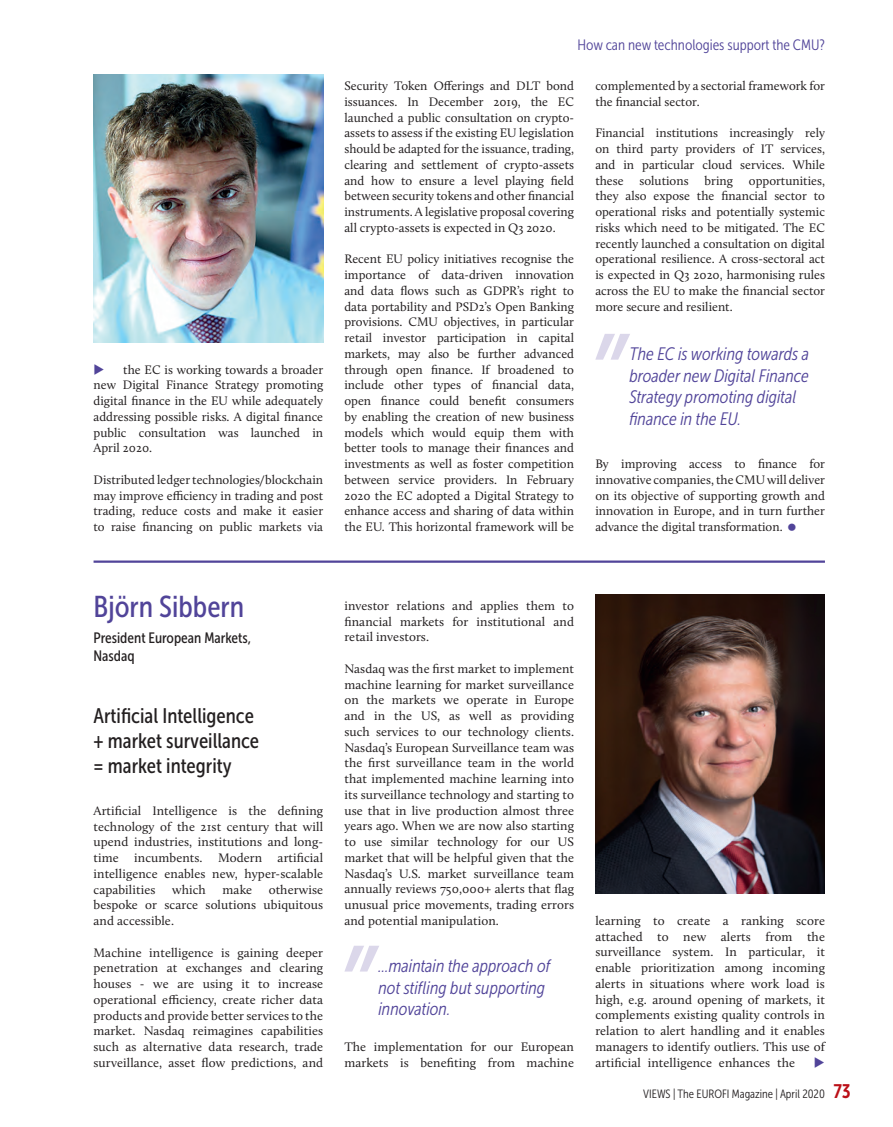
<style>
.page{position:relative;width:893px;height:1127px;background:#fff}
.page>*{position:absolute;margin:0;border:0;box-sizing:border-box;transform-origin:0 0}
.PETIT_Nom{font:30px "Museo Sans Cond 500";color:#514499}
.PETIT_Titre{font:21px/25.2px "Museo Sans Cond 500";color:#231f20}
.t1{font:19.5px "Museo Sans Cond 700";color:#bb1018}
.t2{font:italic 18px/21.6px "Museo Sans Cond 300";color:#514499}
.t3{font:15px "Museo Sans Cond 300";color:#514499}
.PETIT_Fonction{font:15px/18px "Museo Sans Cond 500";color:#231f20}
.Texte_Justifié{font:12.75px/15.8px "Calluna";color:#231f20;text-align:justify}
.t4{font:12px "Museo Sans Cond 300";color:#231f20}
</style>
<div class="page">
<hr style="left:94px;top:560px;width:731px;height:3px;background:#514499">
<img style="left:94px;top:74px;width:229px;height:268px">
<img style="left:595px;top:594px;width:230px;height:299px">
<svg style="left:595px;top:334px;width:35px;height:26px"></svg>
<svg style="left:345px;top:946px;width:34px;height:25px"></svg>
<p class="Texte_Justifié" style="left:94px;top:361px;width:231px;text-indent:30px">the EC is working towards a broader new Digital Finance Strategy promoting digital finance in the EU while adequately addressing possible risks. A digital finance public consultation was launched in April 2020.</p>
<p class="Texte_Justifié" style="left:94px;top:472px;width:231px">Distributed ledger technologies/blockchain may improve efficiency in trading and post trading, reduce costs and make it easier to raise financing on public markets via</p>
<p class="t3" style="left:577px;top:37px;width:249px">How can new technologies support the CMU?</p>
<p class="Texte_Justifié" style="left:344px;top:78px;width:231px">Security Token Offerings and DLT bond issuances. In December 2019, the EC launched a public consultation on crypto&shy;assets to assess if the existing EU legislation should be adapted for the issuance, trading, clearing and settlement of crypto-assets and how to ensure a level playing field between security tokens and other financial instruments. A legislative proposal covering all crypto-assets is expected in Q3 2020.</p>
<p class="Texte_Justifié" style="left:344px;top:251px;width:231px">Recent EU policy initiatives recognise the importance of data-driven innovation and data flows such as GDPR’s right to data portability and PSD2’s Open Banking provisions. CMU objectives, in particular retail investor participation in capital markets, may also be further advanced through open finance. If broadened to include other types of financial data, open finance could benefit consumers by enabling the creation of new business models which would equip them with better tools to manage their finances and investments as well as foster competition between service providers. In February 2020 the EC adopted a Digital Strategy to enhance access and sharing of data within the EU. This horizontal framework will be</p>
<p class="Texte_Justifié" style="left:595px;top:78px;width:231px">complemented by a sectorial framework for the financial sector.</p>
<p class="Texte_Justifié" style="left:595px;top:125px;width:231px">Financial institutions increasingly rely on third party providers of IT services, and in particular cloud services. While these</p>
<p class="Texte_Justifié" style="left:640px;top:172px;width:51px">solutions</p>
<p class="Texte_Justifié" style="left:705px;top:172px;width:30px">bring</p>
<p class="Texte_Justifié" style="left:595px;top:172px;width:231px;text-indent:154px">opportunities, they also expose the financial sector to operational risks and potentially systemic risks which need to be mitigated. The EC recently launched a consultation on digital operational resilience. A cross-sectoral act is expected in Q3 2020, harmonising rules across the EU to make the financial sector more secure and resilient.</p>
<p class="t2" style="left:629px;top:343px;width:181px">The EC is working towards a broader new Digital Finance<br>Strategy promoting digital finance in the EU.</p>
<p class="Texte_Justifié" style="left:595px;top:456px;width:231px">By improving access to finance for innovative companies, the CMU will deliver on its objective of supporting growth and innovation in Europe, and in turn further advance the digital transformation.</p>
<p class="PETIT_Nom" style="left:94px;top:590px;width:152px">Björn Sibbern</p>
<p class="PETIT_Fonction" style="left:94px;top:629px;width:159px">President European Markets,<br>Nasdaq</p>
<p class="PETIT_Titre" style="left:94px;top:703px;width:167px">Artificial Intelligence + market surveillance = market integrity</p>
<p class="Texte_Justifié" style="left:94px;top:802px;width:231px">Artificial Intelligence is the defining technology of the 21st century that will upend industries, institutions and long&shy;time incumbents. Modern artificial intelligence enables new, hyper-scalable capabilities</p>
<p class="Texte_Justifié" style="left:94px;top:881px;width:231px;text-indent:175px">otherwise bespoke or scarce solutions ubiquitous and accessible.</p>
<p class="Texte_Justifié" style="left:94px;top:944px;width:231px">Machine intelligence is gaining deeper penetration at exchanges and clearing houses - we are using it to increase operational efficiency, create richer data products and provide better services to the market. Nasdaq reimagines capabilities such as alternative data research, trade surveillance, asset flow predictions, and</p>
<p class="Texte_Justifié" style="left:172px;top:881px;width:35px">which</p>
<p class="Texte_Justifié" style="left:223px;top:881px;width:31px">make</p>
<p class="Texte_Justifié" style="left:344px;top:598px;width:231px">investor relations and applies them to financial markets for institutional and retail investors.</p>
<p class="Texte_Justifié" style="left:344px;top:661px;width:231px">Nasdaq was the first market to implement machine learning for market surveillance on the markets we operate in Europe and in the US, as well as providing such services to our technology clients.<br>Nasdaq’s European Surveillance team was the first surveillance team in the world that implemented machine learning into its surveillance technology and starting to use that in live production almost three years ago. When we are now also starting to use similar technology for our US market that will be helpful given that the Nasdaq’s U.S. market surveillance team annually reviews 750,000+ alerts that flag unusual price movements, trading errors and potential manipulation.</p>
<p class="t2" style="left:378px;top:955px;width:174px">…maintain the approach of not stifling but supporting innovation.</p>
<p class="Texte_Justifié" style="left:344px;top:1039px;width:231px">The implementation for our European markets is benefiting from machine</p>
<p class="Texte_Justifié" style="left:595px;top:913px;width:231px">learning to create a ranking score attached to new alerts from the surveillance system. In particular, it enable prioritization among incoming alerts in situations where work load is high, e.g. around opening of markets, it complements existing quality controls in relation to alert handling and it enables managers to identify outliers. This use of artificial intelligence enhances the</p>
<p class="t4" style="left:643px;top:1087px;width:183px">VIEWS | The EUROFI Magazine | April 2020</p>
<p class="t1" style="left:833px;top:1080px;width:19px">73</p>
</div>
